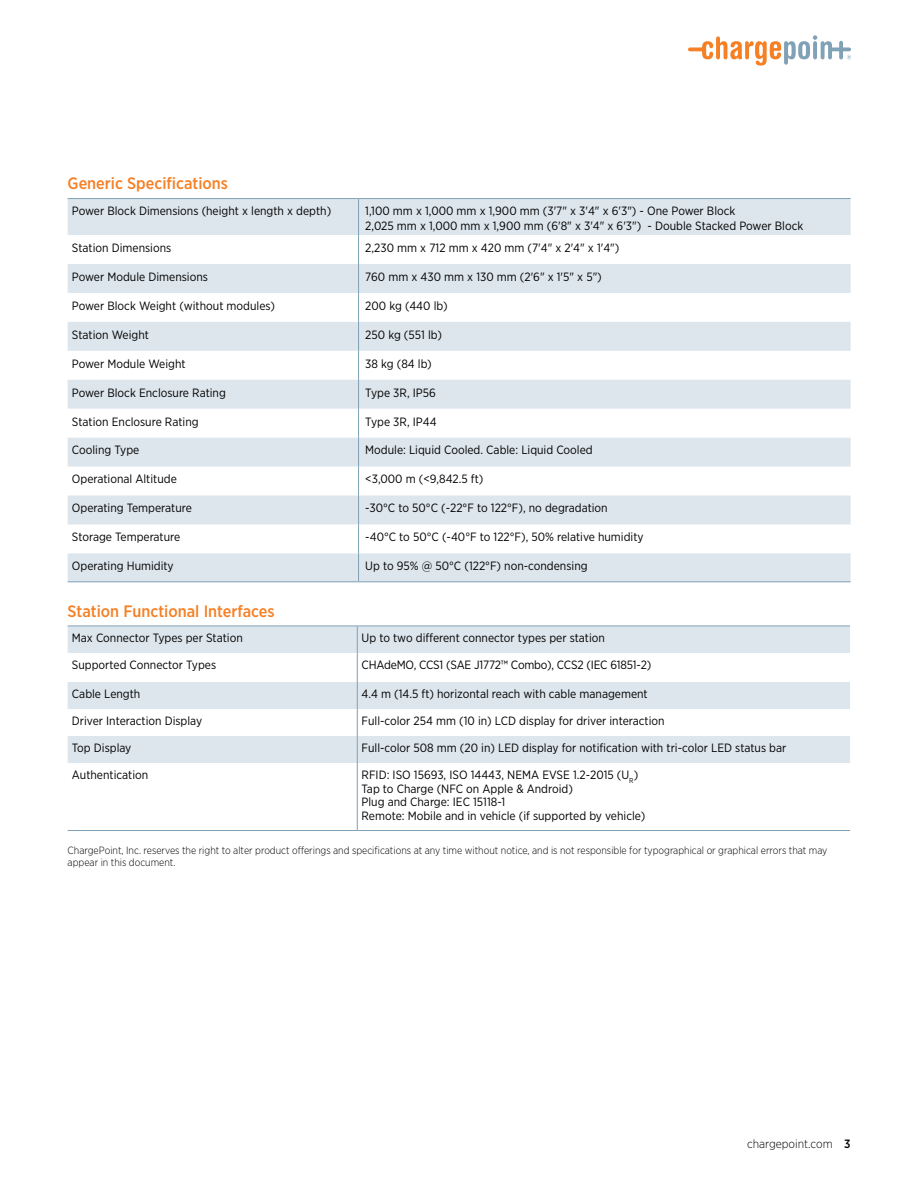
<style>
.page{position:relative;width:918px;height:1188px;background:#fff}
.page>*{position:absolute;margin:0;border:0;box-sizing:border-box;transform-origin:0 0}
.t1{font:500 16.5px "Gotham Narrow";color:#f58025}
.t2{font:12px/13.5px "Gotham Narrow";color:#000}
.t3{font:300 12px "Gotham Narrow";color:#000}
.t4{font:300 10.5px/12px "Gotham Narrow";color:#000}
.s1{font-weight:500}
</style>
<div class="page">
<svg style="left:688px;top:35px;width:163px;height:31px"></svg>
<svg style="left:68px;top:199px;width:783px;height:382px;fill:#dde6ed"></svg>
<hr style="left:68px;top:198px;width:291px;height:1px;background:#80a1b6">
<hr style="left:359px;top:198px;width:492px;height:1px;background:#80a1b6">
<hr style="left:68px;top:581px;width:291px;height:1px;background:#80a1b6">
<hr style="left:359px;top:581px;width:492px;height:1px;background:#80a1b6">
<hr style="left:358px;top:199px;width:1px;height:36px;background:#80a1b6">
<svg style="left:358px;top:235px;width:1px;height:346px"></svg>
<svg style="left:68px;top:627px;width:782px;height:136px;fill:#dde6ed"></svg>
<hr style="left:68px;top:626px;width:289px;height:1px;background:#80a1b6">
<hr style="left:68px;top:830px;width:289px;height:1px;background:#80a1b6">
<hr style="left:357px;top:626px;width:493px;height:1px;background:#80a1b6">
<hr style="left:357px;top:830px;width:493px;height:1px;background:#80a1b6">
<svg style="left:357px;top:626px;width:1px;height:137px"></svg>
<hr style="left:357px;top:763px;width:1px;height:67px;background:#80a1b6">
<h1 class="t1" style="left:68px;top:173px;width:162px">Generic Specifications</h1>
<p class="t2" style="left:72px;top:204px;width:261px">Power Block Dimensions (height x length x depth)</p>
<p class="t2" style="left:365px;top:203px;width:440px;line-height:15px">1,100 mm x 1,000 mm x 1,900 mm (3'7" x 3'4" x 6'3") - One Power Block<br>2,025 mm x 1,000 mm x 1,900 mm (6'8" x 3'4" x 6'3") - Double Stacked Power Block</p>
<p class="t2" style="left:72px;top:241px;width:101px">Station Dimensions</p>
<p class="t2" style="left:365px;top:241px;width:256px">2,230 mm x 712 mm x 420 mm (7'4" x 2'4" x 1'4")</p>
<p class="t2" style="left:72px;top:270px;width:138px">Power Module Dimensions</p>
<p class="t2" style="left:365px;top:270px;width:238px">760 mm x 430 mm x 130 mm (2'6" x 1'5" x 5")</p>
<p class="t2" style="left:72px;top:299px;width:205px">Power Block Weight (without modules)</p>
<p class="t2" style="left:365px;top:299px;width:84px">200 kg (440 lb)</p>
<p class="t2" style="left:72px;top:328px;width:79px">Station Weight</p>
<p class="t2" style="left:365px;top:328px;width:78px">250 kg (551 lb)</p>
<p class="t2" style="left:72px;top:356px;width:115px">Power Module Weight</p>
<p class="t2" style="left:365px;top:356px;width:68px">38 kg (84 lb)</p>
<p class="t2" style="left:72px;top:385px;width:155px">Power Block Enclosure Rating</p>
<p class="t2" style="left:365px;top:385px;width:72px">Type 3R, IP56</p>
<p class="t2" style="left:72px;top:414px;width:128px">Station Enclosure Rating</p>
<p class="t2" style="left:365px;top:414px;width:73px">Type 3R, IP44</p>
<p class="t2" style="left:72px;top:443px;width:69px">Cooling Type</p>
<p class="t2" style="left:365px;top:443px;width:229px">Module: Liquid Cooled. Cable: Liquid Cooled</p>
<p class="t2" style="left:72px;top:472px;width:106px">Operational Altitude</p>
<p class="t2" style="left:365px;top:472px;width:120px">&lt;3,000 m (&lt;9,842.5 ft)</p>
<p class="t2" style="left:72px;top:501px;width:121px">Operating Temperature</p>
<p class="t2" style="left:365px;top:501px;width:244px">-30°C to 50°C (-22°F to 122°F), no degradation</p>
<p class="t2" style="left:72px;top:530px;width:110px">Storage Temperature</p>
<p class="t2" style="left:365px;top:530px;width:280px">-40°C to 50°C (-40°F to 122°F), 50% relative humidity</p>
<p class="t2" style="left:72px;top:559px;width:103px">Operating Humidity</p>
<p class="t2" style="left:365px;top:559px;width:224px">Up to 95% @ 50°C (122°F) non-condensing</p>
<h1 class="t1" style="left:68px;top:601px;width:209px">Station Functional Interfaces</h1>
<p class="t2" style="left:72px;top:631px;width:172px">Max Connector Types per Station</p>
<p class="t2" style="left:362px;top:631px;width:245px">Up to two different connector types per station</p>
<p class="t2" style="left:72px;top:658px;width:146px">Supported Connector Types</p>
<p class="t2" style="left:362px;top:658px;width:291px">CHAdeMO, CCS1 (SAE J1772™ Combo), CCS2 (IEC 61851-2)</p>
<p class="t2" style="left:72px;top:687px;width:70px">Cable Length</p>
<p class="t2" style="left:362px;top:687px;width:288px">4.4 m (14.5 ft) horizontal reach with cable management</p>
<p class="t2" style="left:72px;top:714px;width:132px">Driver Interaction Display</p>
<p class="t2" style="left:362px;top:714px;width:305px">Full-color 254 mm (10 in) LCD display for driver interaction</p>
<p class="t2" style="left:72px;top:741px;width:61px">Top Display</p>
<p class="t2" style="left:362px;top:741px;width:426px">Full-color 508 mm (20 in) LED display for notification with tri-color LED status bar</p>
<p class="t2" style="left:72px;top:768px;width:78px">Authentication</p>
<p class="t2" style="left:362px;top:768px;width:285px">RFID: ISO 15693, ISO 14443, NEMA EVSE 1.2-2015 (U<sub>R</sub>)<br>Tap to Charge (NFC on Apple &amp; Android)<br>Plug and Charge: IEC 15118-1<br>Remote: Mobile and in vehicle (if supported by vehicle)</p>
<p class="t4" style="left:68px;top:844px;width:761px">ChargePoint, Inc. reserves the right to alter product offerings and specifications at any time without notice, and is not responsible for typographical or graphical errors that may appear in this document.</p>
<p class="t3" style="left:747px;top:1136px;width:105px">chargepoint.com <span class="s1">3</span></p>
</div>
